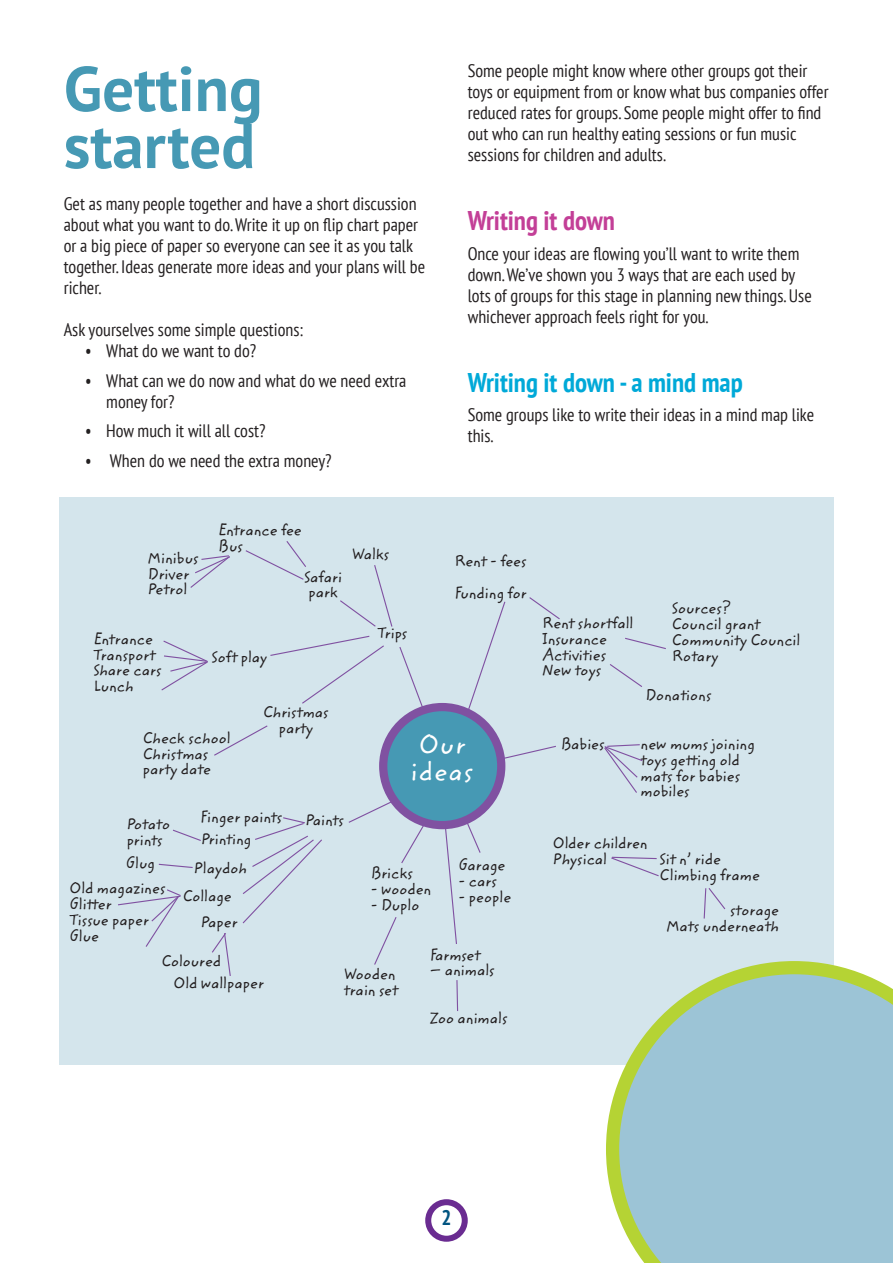
<style>
.page{position:relative;width:893px;height:1263px;background:#fff}
.page>*{position:absolute;margin:0;border:0;box-sizing:border-box;transform-origin:0 0}
.formaltitle{font:700 63px/57px "PT Sans";color:#4699b4}
.subhead{font:700 condensed 27px "PT Sans";color:#00a9d8}
.subhead-2{font:700 condensed 27px "PT Sans";color:#c33f97}
.titles{font:27px/27px "Zemke Hand ITC Std";letter-spacing:.04em;color:#fff}
.t1{font:700 condensed 21px "PT Sans";color:#005480}
.text{font:condensed 18px/21px "PT Sans";color:#231f20}
.bullets{font:condensed 18px/21px "PT Sans";color:#231f20}
.quotes{font:15.75px/15.8px "Zemke Hand ITC Std";color:#231f20}
.quotes-2{font:15.75px "Zemke Hand ITC Std";letter-spacing:-.02em;color:#231f20}
</style>
<div class="page">
<div style="left:425px;top:1199px;width:43px;height:43px;border:6px solid #6a2c91;border-radius:50%"></div>
<div style="left:59px;top:497px;width:775px;height:568px;background:#d4e5ec"></div>
<svg style="left:398px;top:647px;width:36px;height:79px"></svg>
<svg style="left:340px;top:565px;width:53px;height:62px"></svg>
<svg style="left:270px;top:635px;width:114px;height:69px"></svg>
<svg style="left:161px;top:640px;width:47px;height:51px"></svg>
<svg style="left:214px;top:725px;width:54px;height:31px"></svg>
<svg style="left:245px;top:541px;width:61px;height:39px"></svg>
<svg style="left:190px;top:555px;width:40px;height:33px"></svg>
<svg style="left:173px;top:829px;width:28px;height:12px"></svg>
<svg style="left:242px;top:817px;width:80px;height:107px"></svg>
<svg style="left:212px;top:933px;width:19px;height:43px"></svg>
<svg style="left:158px;top:863px;width:35px;height:5px"></svg>
<svg style="left:118px;top:889px;width:63px;height:58px"></svg>
<svg style="left:348px;top:793px;width:85px;height:70px"></svg>
<svg style="left:444px;top:804px;width:49px;height:140px"></svg>
<svg style="left:456px;top:980px;width:3px;height:31px"></svg>
<svg style="left:374px;top:917px;width:23px;height:48px"></svg>
<svg style="left:611px;top:856px;width:48px;height:21px"></svg>
<svg style="left:604px;top:744px;width:39px;height:49px"></svg>
<svg style="left:463px;top:601px;width:43px;height:121px"></svg>
<svg style="left:703px;top:888px;width:23px;height:31px"></svg>
<svg style="left:502px;top:745px;width:54px;height:17px"></svg>
<svg style="left:606px;top:961px;width:287px;height:302px;background:#a6cacd"></svg>
<div style="left:383px;top:707px;width:118px;height:118px;background:#4699b4;border-radius:50%"></div>
<div style="left:379px;top:703px;width:126px;height:126px;border:8px solid #8051a1;border-radius:50%"></div>
<svg style="left:529px;top:597px;width:31px;height:23px"></svg>
<svg style="left:625px;top:637px;width:41px;height:12px"></svg>
<svg style="left:610px;top:664px;width:32px;height:23px"></svg>
<p class="formaltitle" style="left:64px;top:59px;width:200px">Getting started</p>
<p class="text" style="left:64px;top:193px;width:363px">Get as many people together and have a short discussion about what you want to do. Write it up on flip chart paper or a big piece of paper so everyone can see it as you talk together. Ideas generate more ideas and your plans will be richer.</p>
<p class="text" style="left:64px;top:319px;width:241px">Ask yourselves some simple questions:</p>
<p class="bullets" style="left:85px;top:340px;width:173px">• What do we want to do?</p>
<p class="bullets" style="left:106px;top:369px;width:302px;text-indent:-21px">• What can we do now and what do we need extra money for?</p>
<p class="bullets" style="left:85px;top:420px;width:182px">• How much it will all cost?</p>
<p class="bullets" style="left:85px;top:449px;width:248px">• When do we need the extra money?</p>
<p class="quotes" style="left:148px;top:551px;width:52px">Minibus</p>
<p class="quotes" style="left:148px;top:566px;width:43px">Driver</p>
<p class="quotes" style="left:148px;top:582px;width:41px">Petrol</p>
<p class="quotes" style="left:93px;top:632px;width:61px">Entrance</p>
<p class="quotes" style="left:93px;top:647px;width:64px">Transport</p>
<p class="quotes" style="left:93px;top:663px;width:70px">Share cars</p>
<p class="quotes" style="left:93px;top:679px;width:42px">Lunch</p>
<p class="quotes" style="left:218px;top:523px;width:85px">Entrance fee</p>
<p class="quotes" style="left:218px;top:539px;width:26px">Bus</p>
<p class="quotes" style="left:211px;top:650px;width:57px">Soft play</p>
<p class="quotes" style="left:304px;top:569px;width:39px">Safari park</p>
<p class="quotes" style="left:352px;top:547px;width:39px">Walks</p>
<p class="quotes" style="left:378px;top:625px;width:31px">Trips</p>
<p class="text" style="left:468px;top:60px;width:362px">Some people might know where other groups got their toys or equipment from or know what bus companies offer reduced rates for groups. Some people might offer to find out who can run healthy eating sessions or fun music sessions for children and adults.</p>
<p class="subhead-2" style="left:468px;top:203px;width:149px">Writing it down</p>
<p class="text" style="left:468px;top:243px;width:346px">Once your ideas are flowing you’ll want to write them down. We’ve shown you 3 ways that are each used by lots of groups for this stage in planning new things. Use whichever approach feels right for you.</p>
<p class="subhead" style="left:468px;top:364px;width:277px">Writing it down - a mind map</p>
<p class="text" style="left:468px;top:404px;width:348px">Some groups like to write their ideas in a mind map like this.</p>
<p class="quotes-2" style="left:454px;top:550px;width:74px">Rent - fees</p>
<p class="quotes" style="left:454px;top:586px;width:74px">Funding for</p>
<p class="quotes" style="left:542px;top:616px;width:93px">Rent shortfall<br>Insurance</p>
<p class="quotes" style="left:542px;top:647px;width:66px">Activities</p>
<p class="quotes" style="left:542px;top:663px;width:60px">New toys</p>
<p class="quotes" style="left:672px;top:601px;width:61px">Sources?</p>
<p class="quotes" style="left:672px;top:617px;width:90px">Council grant</p>
<p class="quotes" style="left:672px;top:633px;width:130px">Community Council</p>
<p class="quotes" style="left:672px;top:648px;width:48px">Rotary</p>
<p class="quotes" style="left:645px;top:687px;width:68px">Donations</p>
<p class="quotes" style="left:263px;top:705px;width:67px;text-align:center">Christmas party</p>
<p class="quotes" style="left:143px;top:730px;width:89px">Check school<br>Christmas party date</p>
<p class="quotes" style="left:200px;top:809px;width:84px">Finger paints</p>
<p class="quotes" style="left:306px;top:812px;width:40px">Paints</p>
<p class="quotes" style="left:201px;top:831px;width:52px">Printing</p>
<p class="quotes" style="left:127px;top:817px;width:45px">Potato prints</p>
<p class="quotes" style="left:126px;top:856px;width:30px">Glug</p>
<p class="quotes" style="left:194px;top:860px;width:55px">Playdoh</p>
<p class="quotes" style="left:183px;top:889px;width:51px">Collage</p>
<p class="quotes" style="left:70px;top:881px;width:98px">Old magazines</p>
<p class="quotes" style="left:70px;top:897px;width:44px">Glitter</p>
<p class="quotes" style="left:70px;top:912px;width:81px">Tissue paper</p>
<p class="quotes" style="left:70px;top:928px;width:31px">Glue</p>
<p class="quotes" style="left:201px;top:914px;width:38px">Paper</p>
<p class="titles" style="left:411px;top:732px;width:64px">Our ideas</p>
<p class="quotes" style="left:371px;top:866px;width:43px">Bricks</p>
<p class="quotes" style="left:371px;top:882px;width:62px">- wooden</p>
<p class="quotes" style="left:371px;top:897px;width:50px">- Duplo</p>
<p class="quotes" style="left:459px;top:858px;width:48px">Garage</p>
<p class="quotes" style="left:459px;top:874px;width:40px">- cars</p>
<p class="quotes" style="left:459px;top:889px;width:54px">- people</p>
<p class="quotes" style="left:161px;top:953px;width:61px">Coloured</p>
<p class="quotes" style="left:173px;top:976px;width:92px">Old wallpaper</p>
<p class="quotes" style="left:344px;top:966px;width:56px">Wooden train set</p>
<p class="quotes" style="left:430px;top:947px;width:52px">Farmset</p>
<p class="quotes" style="left:430px;top:963px;width:66px">– animals</p>
<p class="quotes" style="left:430px;top:1010px;width:79px">Zoo animals</p>
<p class="quotes" style="left:561px;top:737px;width:46px">Babies</p>
<p class="quotes" style="left:640px;top:737px;width:116px">new mums joining</p>
<p class="quotes" style="left:640px;top:753px;width:101px">toys getting old</p>
<p class="quotes" style="left:640px;top:768px;width:101px">mats for babies</p>
<p class="quotes" style="left:640px;top:784px;width:51px">mobiles</p>
<p class="quotes" style="left:553px;top:836px;width:96px">Older children</p>
<p class="quotes" style="left:553px;top:851px;width:56px">Physical</p>
<p class="quotes" style="left:660px;top:851px;width:63px">Sit n’ ride</p>
<p class="quotes" style="left:660px;top:867px;width:102px">Climbing frame</p>
<p class="quotes" style="left:730px;top:903px;width:51px">storage</p>
<p class="quotes" style="left:666px;top:918px;width:114px">Mats underneath</p>
<p class="t1" style="left:441px;top:1203px;width:12px">2</p>
</div>
